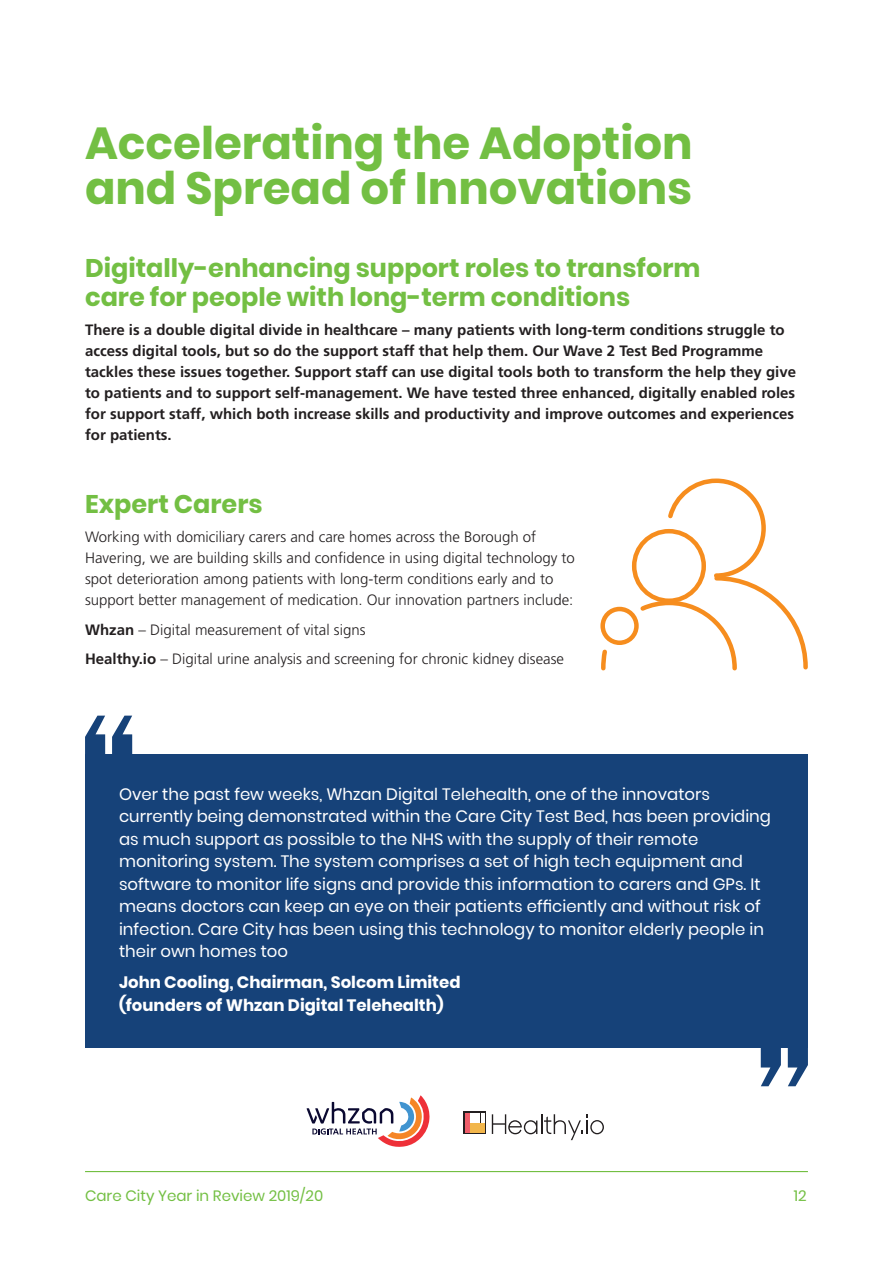
<style>
.page{position:relative;width:893px;height:1263px;background:#fff}
.page>*{position:absolute;margin:0;border:0;box-sizing:border-box;transform-origin:0 0}
.t1{font:700 45px/45px "Poppins";color:#73bf43}
.t2{font:700 25.5px/28.5px "Poppins";color:#73bf43}
.t3{font:16.5px/22.5px "Poppins";color:#fff}
.t4{font:700 16.5px/22.5px "Poppins";color:#fff}
.t5{font:700 15px/21px "Frutiger";color:#231f20}
.t6{font:300 15px/21px "Frutiger";color:#231f20}
.t7{font:15px "Poppins";color:#73bf43}
.s1{font-weight:700}
</style>
<div class="page">
<hr style="left:85px;top:1171px;width:723px;height:1px;background:#73bf43">
<svg style="left:463px;top:1112px;width:23px;height:22px"></svg>
<hr style="left:465px;top:1113px;width:4px;height:20px;background:#ef5d6a">
<div style="left:470px;top:1113px;width:10px;height:9px;background:#fff"></div>
<div style="left:470px;top:1123px;width:14px;height:10px;background:#f2b64b"></div>
<svg style="left:481px;top:1113px;width:3px;height:9px"></svg>
<svg style="left:492px;top:1114px;width:112px;height:26px"></svg>
<svg style="left:307px;top:1095px;width:123px;height:52px"></svg>
<div style="left:632px;top:529px;width:74px;height:74px;border:4px solid #f68d1e;border-radius:50%"></div>
<svg style="left:637px;top:478px;width:171px;height:193px"></svg>
<div style="left:600px;top:607px;width:39px;height:38px;border:4px solid #f68d1e;border-radius:50%"></div>
<svg style="left:601px;top:649px;width:6px;height:22px"></svg>
<div style="left:85px;top:754px;width:723px;height:294px;background:#164279"></div>
<svg style="left:85px;top:716px;width:47px;height:38px"></svg>
<svg style="left:761px;top:1048px;width:47px;height:38px"></svg>
<h1 class="t1" style="left:85px;top:121px;width:609px">Accelerating the Adoption and Spread of Innovations</h1>
<h2 class="t2" style="left:85px;top:254px;width:617px">Digitally-enhancing support roles to transform care for people with long-term conditions</h2>
<p class="t5" style="left:85px;top:320px;width:712px">There is a double digital divide in healthcare – many patients with long-term conditions struggle to access digital tools, but so do the support staff that help them. Our Wave 2 Test Bed Programme tackles these issues together. Support staff can use digital tools both to transform the help they give to patients and to support self-management. We have tested three enhanced, digitally enabled roles for support staff, which both increase skills and productivity and improve outcomes and experiences for patients.</p>
<h2 class="t2" style="left:85px;top:489px;width:179px">Expert Carers</h2>
<p class="t6" style="left:85px;top:526px;width:491px">Working with domiciliary carers and care homes across the Borough of Havering, we are building skills and confidence in using digital technology to spot deterioration among patients with long-term conditions early and to support better management of medication. Our innovation partners include:</p>
<p class="t6" style="left:85px;top:614px;width:480px;line-height:29.5px"><span class="s1">Whzan</span> – Digital measurement of vital signs<br><span class="s1">Healthy.io</span> – Digital urine analysis and screening for chronic kidney disease</p>
<p class="t3" style="left:119px;top:783px;width:653px">Over the past few weeks, Whzan Digital Telehealth, one of the innovators currently being demonstrated within the Care City Test Bed, has been providing as much support as possible to the NHS with the supply of their remote monitoring system. The system comprises a set of high tech equipment and software to monitor life signs and provide this information to carers and GPs. It means doctors can keep an eye on their patients efficiently and without risk of infection. Care City has been using this technology to monitor elderly people in their own homes too</p>
<p class="t4" style="left:119px;top:971px;width:343px">John Cooling, Chairman, Solcom Limited (founders of Whzan Digital Telehealth)</p>
<p class="t7" style="left:85px;top:1187px;width:240px">Care City Year in Review 2019/20</p>
<p class="t7" style="left:794px;top:1187px;width:14px">12</p>
</div>
